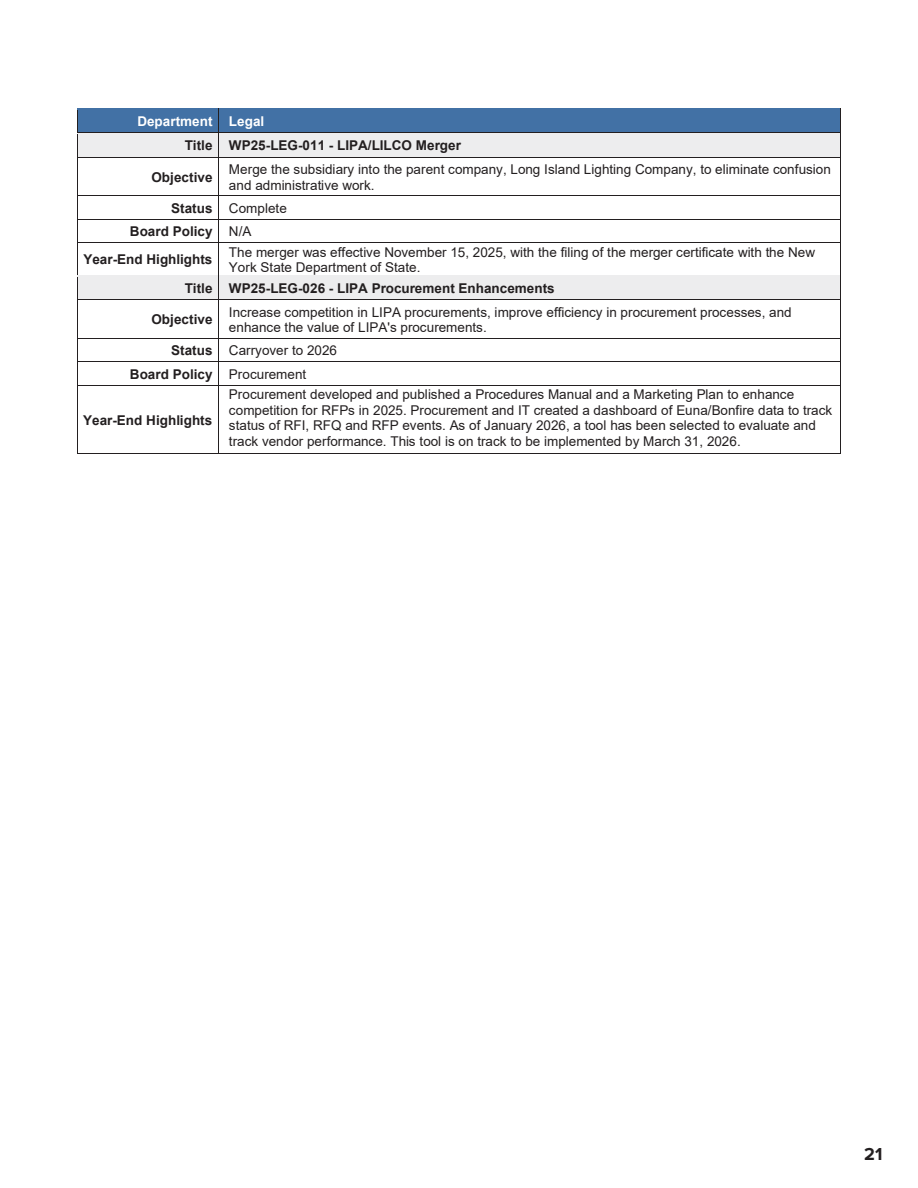
<style>
.page{position:relative;width:918px;height:1188px;background:#fff}
.page>*{position:absolute;margin:0;border:0;box-sizing:border-box;transform-origin:0 0}
.t1{font:700 18px "Proxima Nova";color:#231f20}
.t2{font:13.5px/15.6px "Arial";letter-spacing:.005em;color:#231f20}
.t3{font:700 13.5px/23.5px "Arial";color:#231f20}
.t4{font:700 13.5px "Arial";color:#fff}
.s1{font-weight:400}
.s2{font-weight:700}
</style>
<div class="page">
<div style="left:78px;top:109px;width:141px;height:23px;background:#4271a5"></div>
<div style="left:219px;top:109px;width:621px;height:23px;background:#4271a5"></div>
<hr style="left:77px;top:108px;width:142px;height:1px;background:#231f20">
<hr style="left:219px;top:108px;width:621px;height:1px;background:#231f20">
<div style="left:78px;top:133px;width:141px;height:24px;background:#ededee"></div>
<div style="left:219px;top:133px;width:621px;height:24px;background:#ededee"></div>
<hr style="left:77px;top:132px;width:142px;height:1px;background:#231f20">
<hr style="left:219px;top:132px;width:621px;height:1px;background:#231f20">
<svg style="left:77px;top:108px;width:1px;height:51px"></svg>
<hr style="left:77px;top:157px;width:142px;height:1px;background:#231f20">
<hr style="left:219px;top:157px;width:621px;height:1px;background:#231f20">
<svg style="left:840px;top:108px;width:1px;height:51px"></svg>
<hr style="left:77px;top:159px;width:1px;height:36px;background:#231f20">
<hr style="left:219px;top:159px;width:1px;height:36px;background:#231f20">
<hr style="left:840px;top:159px;width:1px;height:36px;background:#231f20">
<hr style="left:77px;top:195px;width:142px;height:1px;background:#231f20">
<hr style="left:219px;top:195px;width:621px;height:1px;background:#231f20">
<hr style="left:77px;top:219px;width:142px;height:1px;background:#231f20">
<hr style="left:219px;top:219px;width:621px;height:1px;background:#231f20">
<svg style="left:77px;top:196px;width:1px;height:48px"></svg>
<hr style="left:77px;top:242px;width:142px;height:1px;background:#231f20">
<hr style="left:219px;top:242px;width:621px;height:1px;background:#231f20">
<svg style="left:840px;top:195px;width:1px;height:49px"></svg>
<hr style="left:77px;top:244px;width:1px;height:31px;background:#231f20">
<hr style="left:219px;top:244px;width:1px;height:31px;background:#231f20">
<hr style="left:840px;top:244px;width:1px;height:31px;background:#231f20">
<div style="left:78px;top:276px;width:141px;height:23px;background:#ededee"></div>
<div style="left:219px;top:276px;width:621px;height:23px;background:#ededee"></div>
<hr style="left:77px;top:275px;width:142px;height:1px;background:#231f20">
<hr style="left:219px;top:275px;width:621px;height:1px;background:#231f20">
<svg style="left:77px;top:275px;width:1px;height:26px"></svg>
<hr style="left:77px;top:299px;width:142px;height:1px;background:#231f20">
<hr style="left:219px;top:299px;width:621px;height:1px;background:#231f20">
<svg style="left:840px;top:275px;width:1px;height:26px"></svg>
<hr style="left:77px;top:301px;width:1px;height:37px;background:#231f20">
<hr style="left:219px;top:301px;width:1px;height:37px;background:#231f20">
<hr style="left:840px;top:301px;width:1px;height:37px;background:#231f20">
<hr style="left:77px;top:338px;width:142px;height:1px;background:#231f20">
<hr style="left:219px;top:338px;width:621px;height:1px;background:#231f20">
<hr style="left:77px;top:361px;width:142px;height:1px;background:#231f20">
<hr style="left:219px;top:361px;width:621px;height:1px;background:#231f20">
<svg style="left:77px;top:339px;width:1px;height:46px"></svg>
<hr style="left:77px;top:385px;width:142px;height:1px;background:#231f20">
<hr style="left:219px;top:385px;width:621px;height:1px;background:#231f20">
<svg style="left:840px;top:338px;width:1px;height:48px"></svg>
<hr style="left:77px;top:386px;width:1px;height:67px;background:#231f20">
<hr style="left:77px;top:453px;width:142px;height:1px;background:#231f20">
<hr style="left:219px;top:386px;width:1px;height:67px;background:#231f20">
<hr style="left:219px;top:453px;width:621px;height:1px;background:#231f20">
<hr style="left:840px;top:386px;width:1px;height:67px;background:#231f20">
<p class="t4" style="left:137px;top:112px;width:129px">Department Legal</p>
<p class="t3" style="left:185px;top:134px;width:278px">Title WP25-LEG-011 - LIPA/LILCO Merger</p>
<p class="t3" style="left:152px;top:165px;width:62px">Objective</p>
<p class="t2" style="left:229px;top:162px;width:604px">Merge the subsidiary into the parent company, Long Island Lighting Company, to eliminate confusion and administrative work.</p>
<p class="t3" style="left:130px;top:196px;width:158px;text-indent:41px">Status <span class="s1">Complete<br></span>Board Policy <span class="s1">N/A</span></p>
<p class="t3" style="left:83px;top:248px;width:131px">Year-End Highlights</p>
<p class="t2" style="left:229px;top:244px;width:588px">The merger was effective November 15, 2025, with the filing of the merger certificate with the New<br>York State Department of State.</p>
<p class="t3" style="left:185px;top:277px;width:371px">Title WP25-LEG-026 - LIPA Procurement Enhancements</p>
<p class="t3" style="left:152px;top:308px;width:62px">Objective</p>
<p class="t2" style="left:229px;top:304px;width:564px">Increase competition in LIPA procurements, improve efficiency in procurement processes, and enhance the value of LIPA's procurements.</p>
<p class="t2" style="left:130px;top:339px;width:209px;line-height:23.4px;text-indent:41px"><span class="s2">Status</span> Carryover to 2026<br><span class="s2">Board Policy</span> Procurement</p>
<p class="t3" style="left:83px;top:408px;width:131px">Year-End Highlights</p>
<p class="t2" style="left:229px;top:386px;width:605px">Procurement developed and published a Procedures Manual and a Marketing Plan to enhance competition for RFPs in 2025. Procurement and IT created a dashboard of Euna/Bonfire data to track status of RFI, RFQ and RFP events. As of January 2026, a tool has been selected to evaluate and track vendor performance. This tool is on track to be implemented by March 31, 2026.</p>
<h1 class="t1" style="left:864px;top:1143px;width:20px">21</h1>
</div>
